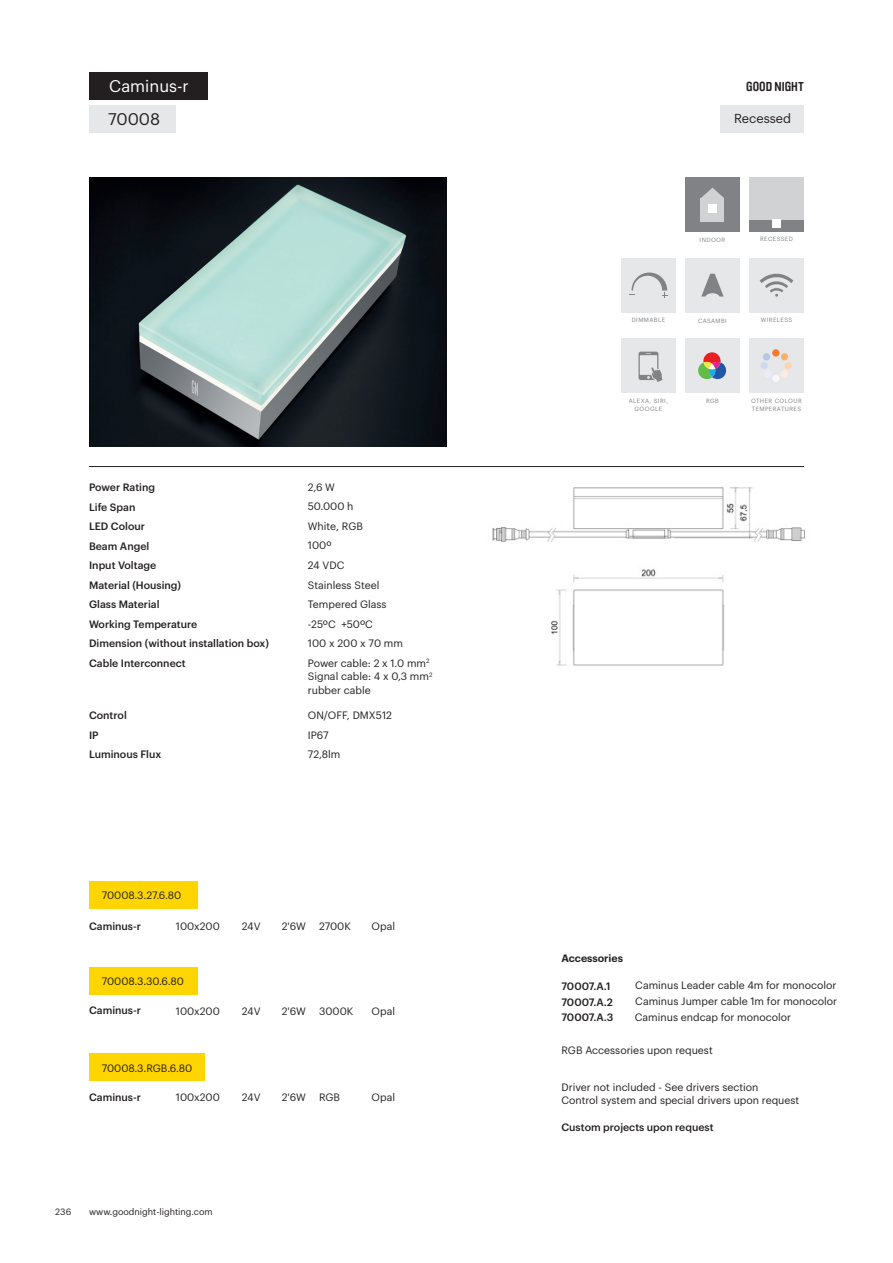
<style>
.page{position:relative;width:893px;height:1263px;background:#fff}
.page>*{position:absolute;margin:0;border:0;box-sizing:border-box;transform-origin:0 0}
.t1{font:16.5px "Graphik";color:#fff}
.t2{font:16.5px "Graphik";letter-spacing:-.005em;color:#231f20}
.t3{font:700 12.9px "Brauer Neue Std";color:#231f20}
.t4{font:12.75px "Graphik";color:#231f20}
.t5{font:10.5px/13.5px "Graphik";color:#231f20}
.t6{font:500 10.5px "Graphik";color:#231f20}
.t7{font:600 10.5px "Graphik";color:#231f20}
.t8{font:9px "Graphik";color:#231f20}
.LEYENDAS_ÍCONOS{font:6px/7.5px "Graphik";letter-spacing:.07em;color:#808285;text-align:center}
</style>
<div class="page">
<hr style="left:89px;top:466px;width:715px;height:1px;background:#231f20">
<img style="left:89px;top:177px;width:357px;height:269px">
<img style="left:492px;top:487px;width:313px;height:179px">
<div style="left:89px;top:881px;width:109px;height:27px;background:#ffd500"></div>
<div style="left:89px;top:967px;width:109px;height:27px;background:#ffd500"></div>
<div style="left:89px;top:1054px;width:116px;height:27px;background:#ffd500"></div>
<div style="left:749px;top:258px;width:55px;height:54px;background:#e6e7e9"></div>
<svg style="left:760px;top:273px;width:33px;height:24px"></svg>
<div style="left:749px;top:338px;width:54px;height:55px;background:#e6e7e9"></div>
<div style="left:763px;top:353px;width:7px;height:7px;background:#b5c9e7;border-radius:50%"></div>
<div style="left:772px;top:349px;width:7px;height:8px;background:#f47a2e;border-radius:50%"></div>
<div style="left:781px;top:353px;width:7px;height:7px;background:#fab06f;border-radius:50%"></div>
<div style="left:784px;top:362px;width:8px;height:7px;background:#fdd5b0;border-radius:50%"></div>
<div style="left:760px;top:362px;width:8px;height:7px;background:#cfdaee;border-radius:50%"></div>
<div style="left:764px;top:370px;width:7px;height:8px;background:#eaecf6;border-radius:50%"></div>
<div style="left:772px;top:375px;width:7px;height:7px;background:#f9f6fa;border-radius:50%"></div>
<div style="left:781px;top:370px;width:7px;height:8px;background:#fdebe2;border-radius:50%"></div>
<div style="left:621px;top:338px;width:55px;height:55px;background:#e6e7e9"></div>
<svg style="left:638px;top:352px;width:25px;height:30px"></svg>
<div style="left:685px;top:338px;width:54px;height:55px;background:#e6e7e9"></div>
<svg style="left:698px;top:352px;width:29px;height:28px"></svg>
<div style="left:89px;top:72px;width:118px;height:28px;background:#231f20"></div>
<div style="left:89px;top:105px;width:86px;height:27px;background:#e6e7e9"></div>
<div style="left:685px;top:177px;width:55px;height:55px;background:#808285"></div>
<div style="left:701px;top:198px;width:23px;height:23px;background:#d1d2d4"></div>
<svg style="left:701px;top:188px;width:23px;height:10px"></svg>
<div style="left:708px;top:204px;width:8px;height:8px;background:#fff"></div>
<div style="left:685px;top:258px;width:55px;height:54px;background:#e6e7e9"></div>
<svg style="left:701px;top:274px;width:23px;height:23px"></svg>
<div style="left:621px;top:258px;width:55px;height:54px;background:#e6e7e9"></div>
<svg style="left:630px;top:272px;width:37px;height:26px"></svg>
<div style="left:720px;top:105px;width:84px;height:27px;background:#e6e7e9"></div>
<div style="left:749px;top:177px;width:54px;height:55px;background:#808285"></div>
<div style="left:749px;top:177px;width:54px;height:42px;background:#d1d2d4"></div>
<div style="left:772px;top:219px;width:8px;height:8px;background:#fff"></div>
<p class="t1" style="left:109px;top:74px;width:81px">Caminus-r</p>
<p class="t2" style="left:108px;top:106px;width:53px">70008</p>
<p class="t3" style="left:746px;top:79px;width:59px">GOOD NIGHT</p>
<p class="t4" style="left:734px;top:108px;width:59px">Recessed</p>
<p class="LEYENDAS_ÍCONOS" style="left:700px;top:235px;width:27px">INDOOR</p>
<p class="LEYENDAS_ÍCONOS" style="left:760px;top:235px;width:34px">RECESSED</p>
<p class="LEYENDAS_ÍCONOS" style="left:632px;top:316px;width:35px">DIMMABLE</p>
<p class="LEYENDAS_ÍCONOS" style="left:698px;top:316px;width:30px">CASAMBI</p>
<p class="LEYENDAS_ÍCONOS" style="left:761px;top:316px;width:33px">WIRELESS</p>
<p class="LEYENDAS_ÍCONOS" style="left:629px;top:397px;width:41px">ALEXA, SIRI,<br>GOOGLE</p>
<p class="LEYENDAS_ÍCONOS" style="left:706px;top:397px;width:14px">RGB</p>
<p class="LEYENDAS_ÍCONOS" style="left:751px;top:397px;width:52px;text-align:left">OTHER COLOUR<br>TEMPERATURES</p>
<p class="t6" style="left:89px;top:479px;width:68px">Power Rating</p>
<p class="t6" style="left:89px;top:499px;width:48px">Life Span</p>
<p class="t6" style="left:89px;top:518px;width:57px">LED Colour</p>
<p class="t6" style="left:89px;top:538px;width:62px">Beam Angel</p>
<p class="t6" style="left:89px;top:557px;width:69px">Input Voltage</p>
<p class="t6" style="left:89px;top:577px;width:93px">Material (Housing)</p>
<p class="t6" style="left:89px;top:596px;width:72px">Glass Material</p>
<p class="t6" style="left:89px;top:616px;width:110px">Working Temperature</p>
<p class="t6" style="left:89px;top:635px;width:181px">Dimension (without installation box)</p>
<p class="t6" style="left:89px;top:655px;width:98px">Cable Interconnect</p>
<p class="t6" style="left:89px;top:707px;width:39px">Control</p>
<p class="t6" style="left:89px;top:727px;width:11px">IP</p>
<p class="t6" style="left:89px;top:746px;width:74px">Luminous Flux</p>
<p class="t5" style="left:308px;top:480px;width:29px">2,6 W</p>
<p class="t5" style="left:308px;top:499px;width:47px">50.000 h</p>
<p class="t5" style="left:308px;top:519px;width:57px">White, RGB</p>
<p class="t5" style="left:308px;top:538px;width:25px">100º</p>
<p class="t5" style="left:308px;top:558px;width:38px">24 VDC</p>
<p class="t5" style="left:308px;top:577px;width:73px">Stainless Steel</p>
<p class="t5" style="left:308px;top:597px;width:80px">Tempered Glass</p>
<p class="t5" style="left:308px;top:616px;width:67px">-25ºC +50ºC</p>
<p class="t5" style="left:308px;top:636px;width:97px">100 x 200 x 70 mm</p>
<p class="t5" style="left:308px;top:655px;width:123px">Power cable: 2 x 1.0 mm<sup>2</sup></p>
<p class="t5" style="left:308px;top:669px;width:126px">Signal cable: 4 x 0,3 mm<sup>2 </sup>rubber cable</p>
<p class="t5" style="left:308px;top:708px;width:86px">ON/OFF, DMX512</p>
<p class="t5" style="left:308px;top:727px;width:22px">IP67</p>
<p class="t5" style="left:308px;top:747px;width:34px">72,8lm</p>
<p class="t5" style="left:102px;top:887px;width:81px">70008.3.27.6.80</p>
<p class="t6" style="left:89px;top:918px;width:53px">Caminus-r</p>
<p class="t5" style="left:176px;top:919px;width:46px">100x200</p>
<p class="t5" style="left:242px;top:919px;width:20px">24V</p>
<p class="t5" style="left:282px;top:919px;width:26px">2'6W</p>
<p class="t5" style="left:319px;top:919px;width:33px">2700K</p>
<p class="t5" style="left:372px;top:919px;width:25px">Opal</p>
<p class="t5" style="left:102px;top:974px;width:84px">70008.3.30.6.80</p>
<p class="t6" style="left:89px;top:1002px;width:53px">Caminus-r</p>
<p class="t5" style="left:176px;top:1003px;width:46px">100x200</p>
<p class="t5" style="left:102px;top:1060px;width:92px">70008.3.RGB.6.80</p>
<p class="t6" style="left:89px;top:1089px;width:53px">Caminus-r</p>
<p class="t5" style="left:176px;top:1089px;width:46px">100x200</p>
<p class="t5" style="left:242px;top:1003px;width:20px">24V</p>
<p class="t5" style="left:282px;top:1003px;width:26px">2'6W</p>
<p class="t5" style="left:319px;top:1003px;width:36px">3000K</p>
<p class="t5" style="left:372px;top:1003px;width:25px">Opal</p>
<p class="t5" style="left:242px;top:1089px;width:20px">24V</p>
<p class="t5" style="left:282px;top:1089px;width:26px">2'6W</p>
<p class="t5" style="left:319px;top:1089px;width:23px">RGB</p>
<p class="t5" style="left:372px;top:1089px;width:25px">Opal</p>
<p class="t7" style="left:561px;top:950px;width:63px">Accessories</p>
<p class="t6" style="left:561px;top:978px;width:51px">70007.A.1</p>
<p class="t6" style="left:561px;top:994px;width:53px">70007.A.2</p>
<p class="t6" style="left:561px;top:1009px;width:53px">70007.A.3</p>
<p class="t5" style="left:635px;top:978px;width:203px">Caminus Leader cable 4m for monocolor</p>
<p class="t5" style="left:635px;top:994px;width:203px">Caminus Jumper cable 1m for monocolor</p>
<p class="t5" style="left:635px;top:1010px;width:158px">Caminus endcap for monocolor</p>
<p class="t5" style="left:561px;top:1043px;width:153px">RGB Accessories upon request</p>
<p class="t5" style="left:561px;top:1079px;width:198px">Driver not included - See drivers section</p>
<p class="t5" style="left:561px;top:1092px;width:239px">Control system and special drivers upon request</p>
<p class="t6" style="left:561px;top:1119px;width:154px">Custom projects upon request</p>
<p class="t8" style="left:55px;top:1205px;width:17px">236</p>
<p class="t8" style="left:89px;top:1205px;width:125px">www.goodnight-lighting.com</p>
</div>
